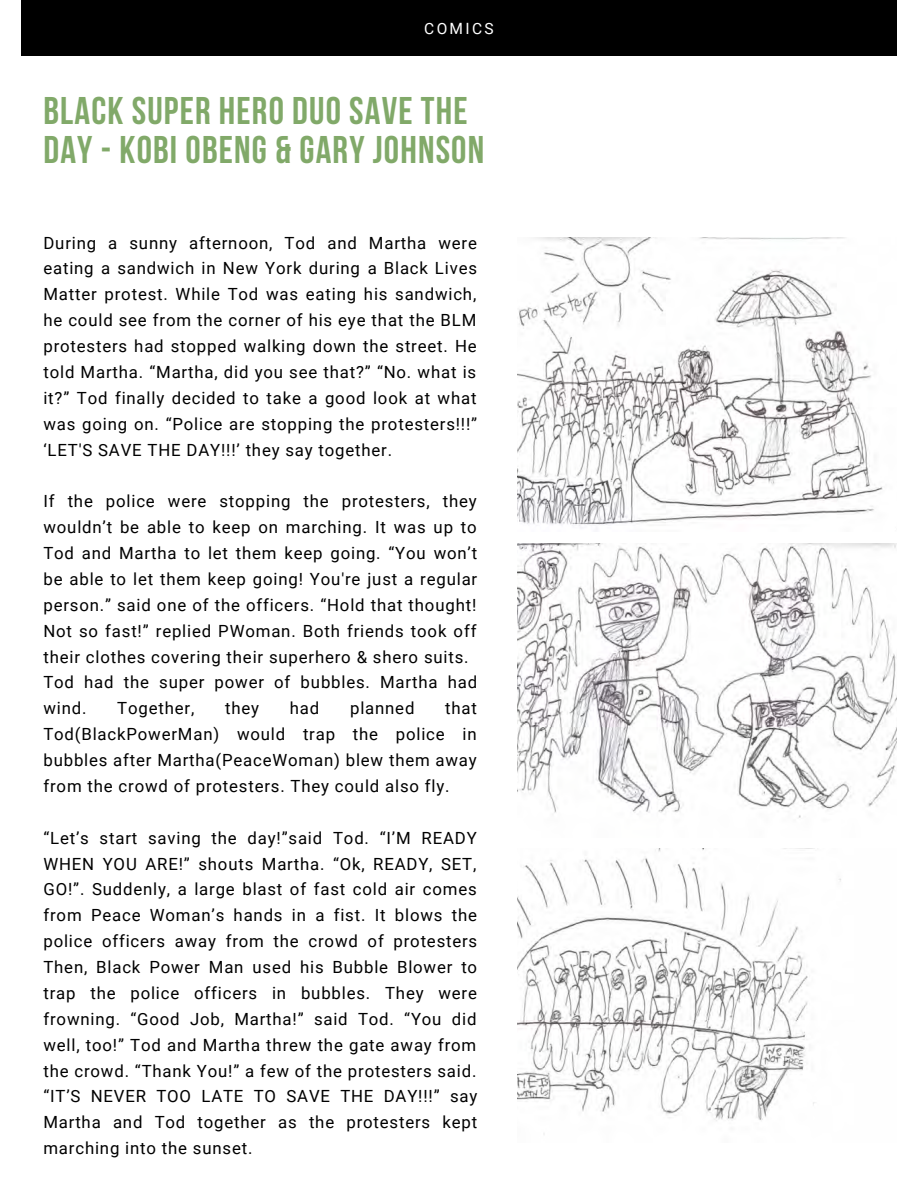
<style>
.page{position:relative;width:918px;height:1188px;background:#fff}
.page>*{position:absolute;margin:0;border:0;box-sizing:border-box;transform-origin:0 0}
.t1{font:700 38.55px/39.3px "Bebas Neue";letter-spacing:.03em;color:#81a969}
.t2{font:16.8px/25.8px "Roboto";letter-spacing:.05em;color:#000;text-align:justify}
.t3{font:15.45px "Roboto";letter-spacing:.15em;color:#fff}
</style>
<div class="page">
<div style="left:21px;top:0;width:876px;height:56px;background:#000"></div>
<img style="left:517px;top:237px;width:366px;height:291px">
<img style="left:517px;top:543px;width:380px;height:275px">
<img style="left:517px;top:848px;width:324px;height:287px">
<p class="t3" style="left:424px;top:19px;width:71px">COMICS</p>
<p class="t1" style="left:43px;top:91px;width:442px">BLACK SUPER HERO DUO SAVE THE<br>DAY - KOBI OBENG &amp; GARY JOHNSON</p>
<p class="t2" style="left:43px;top:230px;width:435px">During a sunny afternoon, Tod and Martha were eating a sandwich in New York during a Black Lives Matter protest. While Tod was eating his sandwich, he could see from the corner of his eye that the BLM protesters had stopped walking down the street. He told Martha. “Martha, did you see that?” “No. what is it?” Tod finally decided to take a good look at what was going on. “Police are stopping the protesters!!!” ‘LET'S SAVE THE DAY!!!’ they say together.</p>
<p class="t2" style="left:43px;top:489px;width:435px">If the police were stopping the protesters, they wouldn’t be able to keep on marching. It was up to Tod and Martha to let them keep going. “You won’t be able to let them keep going! You're just a regular person.” said one of the officers. “Hold that thought!<br>Not so fast!” replied PWoman. Both friends took off their clothes covering their superhero &amp; shero suits.</p>
<p class="t2" style="left:43px;top:670px;width:435px">Tod had the super power of bubbles. Martha had wind.</p>
<p class="t2" style="left:43px;top:696px;width:435px;text-indent:402px">that Tod(BlackPowerMan) would trap the police in bubbles after Martha(PeaceWoman) blew them away from the crowd of protesters. They could also fly.</p>
<p class="t2" style="left:43px;top:825px;width:435px">“Let’s start saving the day!”said Tod. “I’M READY WHEN YOU ARE!” shouts Martha. “Ok, READY, SET, GO!”. Suddenly, a large blast of fast cold air comes from Peace Woman’s hands in a fist. It blows the police officers away from the crowd of protesters Then, Black Power Man used his Bubble Blower to trap the police officers in bubbles. They were frowning. “Good Job, Martha!” said Tod. “You did well, too!” Tod and Martha threw the gate away from the crowd. “Thank You!” a few of the protesters said. “IT’S NEVER TOO LATE TO SAVE THE DAY!!!” say Martha and Tod together as the protesters kept marching into the sunset.</p>
<p class="t2" style="left:117px;top:696px;width:79px">Together,</p>
<p class="t2" style="left:225px;top:696px;width:35px">they</p>
<p class="t2" style="left:290px;top:696px;width:31px">had</p>
<p class="t2" style="left:350px;top:696px;width:66px">planned</p>
</div>
